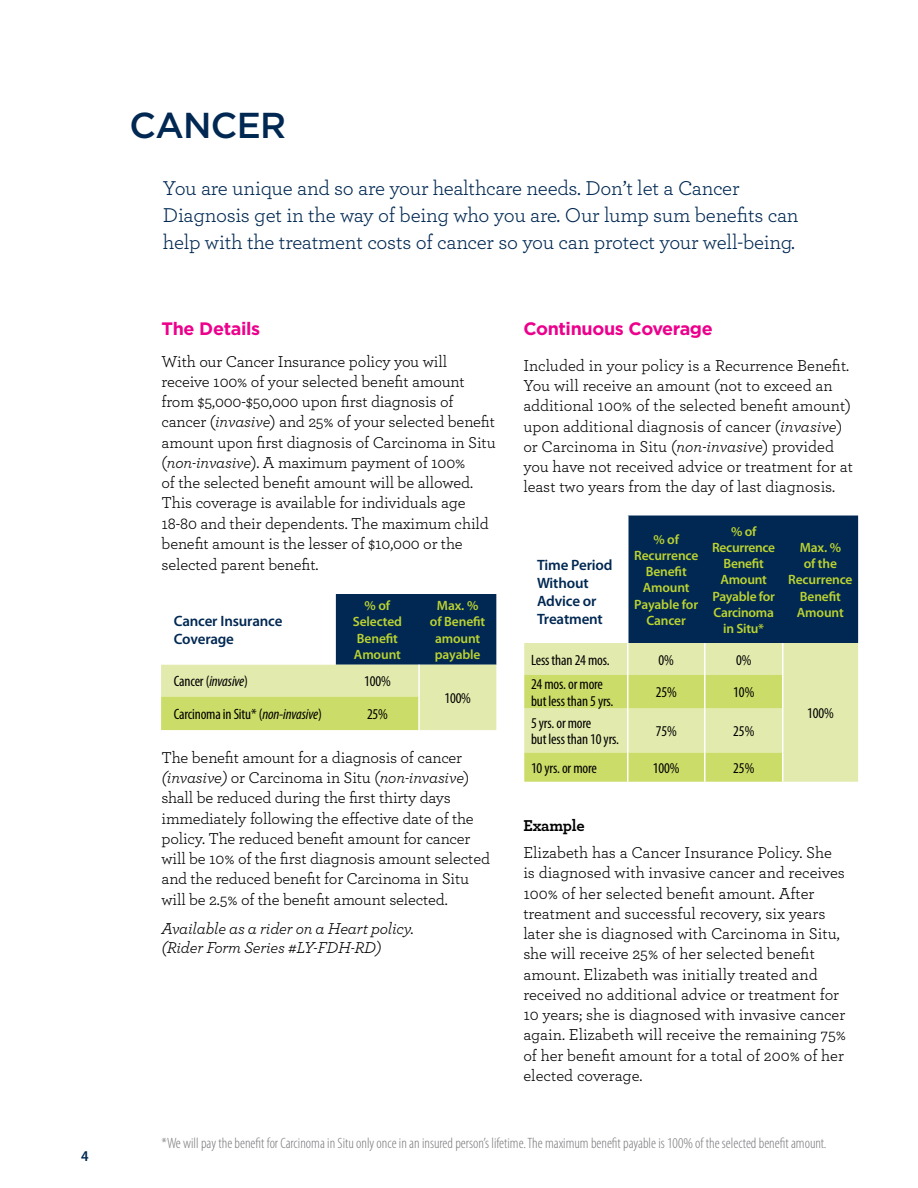
<style>
.page{position:relative;width:918px;height:1188px;background:#fff}
.page>*{position:absolute;margin:0;border:0;box-sizing:border-box;transform-origin:0 0}
.t1{font:500 36px "Gotham";letter-spacing:-.02em;color:#002852}
.t2{font:21px/27px "Archer";letter-spacing:-.01em;color:#002852}
.t3{font:700 18px "Gotham";letter-spacing:-.02em;color:#ec008c}
.t4{font:16.5px/20.2px "Archer";letter-spacing:-.01em;color:#000}
.t5{font:italic 16.5px/19.5px "Archer";letter-spacing:-.01em;color:#000}
.t6{font:700 16.5px "Archer";letter-spacing:-.01em;color:#000}
.t7{font:condensed 15px/16.5px "Myriad Pro";letter-spacing:-.01em;color:#000}
.t8{font:300 condensed 15px "Myriad Pro";color:#757679}
.t9{font:600 15px/18px "Myriad Pro";letter-spacing:-.01em;color:#002852}
.t10{font:600 semi-condensed 15px "Myriad Pro";color:#002852}
.t11{font:600 13.5px/16.2px "Myriad Pro";letter-spacing:-.01em;color:#bcd331;text-align:center}
.s1{font-style:italic}
</style>
<div class="page">
<svg style="left:161px;top:594px;width:335px;height:136px"></svg>
<hr style="left:418px;top:665px;width:2px;height:32px;background:#fff">
<hr style="left:418px;top:697px;width:2px;height:33px;background:#fff">
<div style="left:629px;top:516px;width:229px;height:127px;background:#002852"></div>
<div style="left:524px;top:643px;width:334px;height:139px;background:#e2eaad"></div>
<hr style="left:627px;top:643px;width:2px;height:32px;background:#fff">
<hr style="left:704px;top:643px;width:2px;height:32px;background:#fff">
<hr style="left:782px;top:643px;width:1px;height:32px;background:#fff">
<svg style="left:524px;top:675px;width:259px;height:107px;background:#d6e287"></svg>
<p class="t10" style="left:81px;top:1147px;width:9px">4</p>
<h1 class="t1" style="left:130px;top:102px;width:158px">CANCER</h1>
<p class="t2" style="left:163px;top:174px;width:637px">You are unique and so are your healthcare needs. Don’t let a Cancer<br>Diagnosis get in the way of being who you are. Our lump sum benefits can help with the treatment costs of cancer so you can protect your well-being.</p>
<p class="t3" style="left:162px;top:317px;width:100px">The Details</p>
<p class="t4" style="left:162px;top:350px;width:336px">With our Cancer Insurance policy you will receive 100% of your selected benefit amount from $5,000-$50,000 upon first diagnosis of cancer (<span class="s1">invasive</span>) and 25% of your selected benefit amount upon first diagnosis of Carcinoma in Situ (<span class="s1">non-invasive</span>). A maximum payment of 100%<br>of the selected benefit amount will be allowed.<br>This coverage is available for individuals age 18-80 and their dependents. The maximum child benefit amount is the lesser of $10,000 or the selected parent benefit.</p>
<p class="t9" style="left:174px;top:612px;width:110px">Cancer Insurance<br>Coverage</p>
<p class="t11" style="left:353px;top:598px;width:51px">% of<br>Selected<br>Benefit<br>Amount</p>
<p class="t11" style="left:430px;top:598px;width:57px">Max. % of Benefit amount payable</p>
<p class="t7" style="left:174px;top:673px;width:76px">Cancer (<span class="s1">invasive</span>)</p>
<p class="t7" style="left:364px;top:673px;width:28px">100%</p>
<p class="t7" style="left:174px;top:706px;width:150px">Carcinoma in Situ* (<span class="s1">non-invasive</span>)</p>
<p class="t7" style="left:367px;top:706px;width:22px">25%</p>
<p class="t7" style="left:444px;top:690px;width:28px">100%</p>
<p class="t4" style="left:162px;top:747px;width:330px">The benefit amount for a diagnosis of cancer <span class="s1">(invasive)</span> or Carcinoma in Situ (<span class="s1">non-invasive</span>) shall be reduced during the first thirty days immediately following the effective date of the policy. The reduced benefit amount for cancer will be 10% of the first diagnosis amount selected and the reduced benefit for Carcinoma in Situ will be 2.5% of the benefit amount selected.</p>
<p class="t5" style="left:162px;top:917px;width:254px">Available as a rider on a Heart policy. (Rider Form Series #LY-FDH-RD)</p>
<p class="t3" style="left:523px;top:317px;width:191px">Continuous Coverage</p>
<p class="t4" style="left:523px;top:354px;width:331px">Included in your policy is a Recurrence Benefit.<br>You will receive an amount (not to exceed an additional 100% of the selected benefit amount) upon additional diagnosis of cancer (<span class="s1">invasive</span>) or Carcinoma in Situ (<span class="s1">non-invasive</span>) provided you have not received advice or treatment for at least two years from the day of last diagnosis.</p>
<p class="t9" style="left:537px;top:556px;width:77px">Time Period<br>Without<br>Advice or<br>Treatment</p>
<p class="t11" style="left:634px;top:531px;width:66px">% of<br>Recurrence<br>Benefit<br>Amount<br>Payable for<br>Cancer</p>
<p class="t11" style="left:712px;top:523px;width:65px">% of<br>Recurrence<br>Benefit<br>Amount<br>Payable for<br>Carcinoma in Situ*</p>
<p class="t7" style="left:531px;top:652px;width:80px">Less than 24 mos.</p>
<p class="t7" style="left:659px;top:652px;width:17px">0%</p>
<p class="t7" style="left:736px;top:652px;width:17px">0%</p>
<p class="t7" style="left:531px;top:676px;width:84px">24 mos. or more but less than 5 yrs.</p>
<p class="t7" style="left:656px;top:684px;width:22px">25%</p>
<p class="t7" style="left:733px;top:684px;width:23px">10%</p>
<p class="t7" style="left:531px;top:715px;width:90px">5 yrs. or more<br>but less than 10 yrs.</p>
<p class="t7" style="left:656px;top:723px;width:22px">75%</p>
<p class="t7" style="left:733px;top:723px;width:23px">25%</p>
<p class="t7" style="left:531px;top:760px;width:67px">10 yrs. or more</p>
<p class="t7" style="left:653px;top:760px;width:28px">100%</p>
<p class="t7" style="left:733px;top:760px;width:23px">25%</p>
<p class="t11" style="left:788px;top:540px;width:66px">Max. %<br>of the<br>Recurrence<br>Benefit<br>Amount</p>
<p class="t7" style="left:807px;top:705px;width:28px">100%</p>
<p class="t6" style="left:523px;top:813px;width:63px">Example</p>
<p class="t4" style="left:523px;top:842px;width:324px">Elizabeth has a Cancer Insurance Policy. She is diagnosed with invasive cancer and receives 100% of her selected benefit amount. After treatment and successful recovery, six years later she is diagnosed with Carcinoma in Situ, she will receive 25% of her selected benefit amount. Elizabeth was initially treated and received no additional advice or treatment for 10 years; she is diagnosed with invasive cancer again. Elizabeth will receive the remaining 75% of her benefit amount for a total of 200% of her elected coverage.</p>
<p class="t8" style="left:162px;top:1136px;width:666px">*We will pay the benefit for Carcinoma in Situ only once in an insured person’s lifetime. The maximum benefit payable is 100% of the selected benefit amount.</p>
</div>
